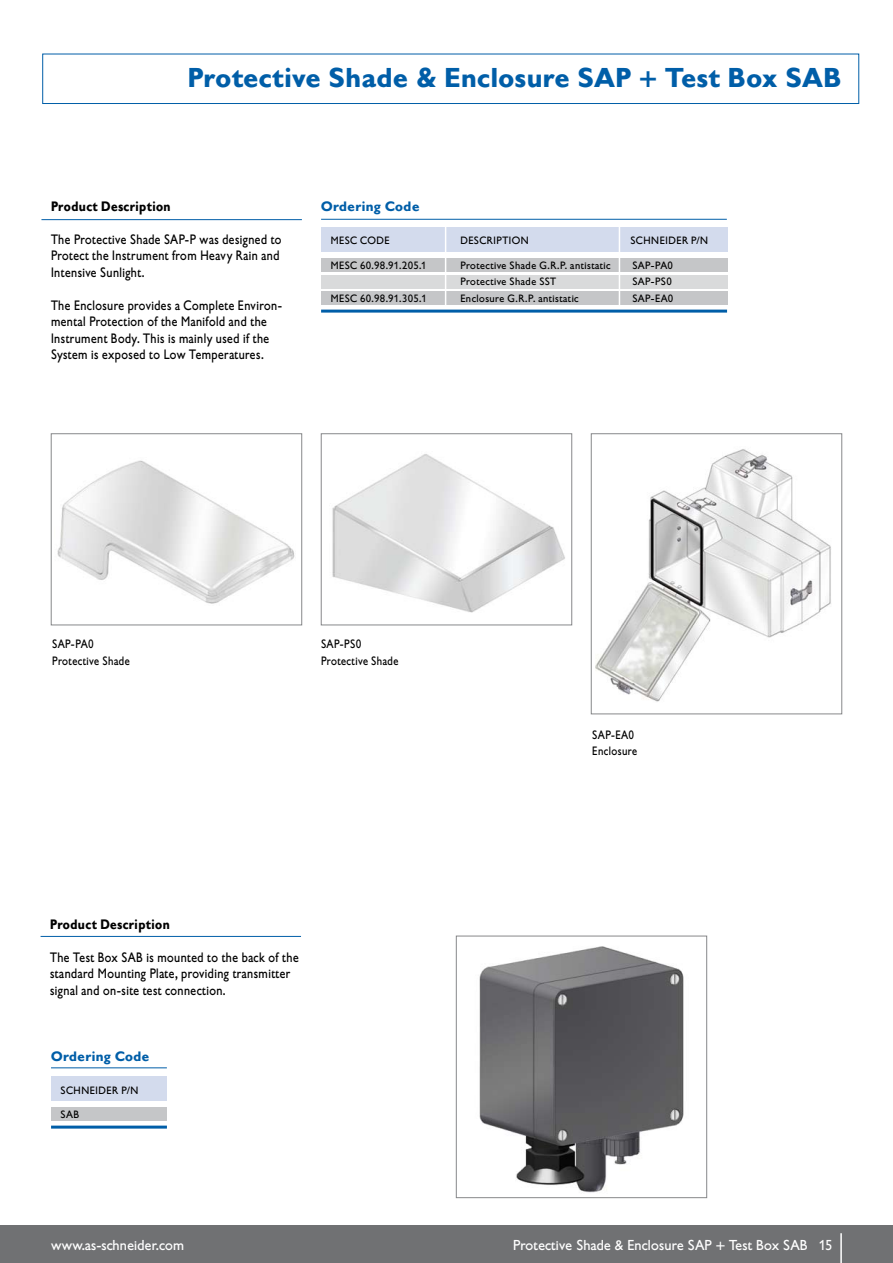
<style>
.page{position:relative;width:893px;height:1263px;background:#fff}
.page>*{position:absolute;margin:0;border:0;box-sizing:border-box;transform-origin:0 0}
.t1{font:700 27px "Gill Sans BQ";color:#005ea8}
.t2{font:14.25px "Gill Sans BQ";color:#fff}
.t3{font:13.5px/16.5px "Gill Sans BQ";letter-spacing:.02em;color:#000;scale:.9 1}
.t4{font:700 13.5px "Gill Sans BQ";letter-spacing:.015em;color:#000;scale:.9 1}
.t5{font:700 13.5px "Gill Sans BQ";letter-spacing:.015em;color:#005ea8}
.t6{font:12px/16.5px "Gill Sans BQ";letter-spacing:.02em;color:#000;scale:.9 1}
.t7{font:10.5px/16.5px "Gill Sans BQ";letter-spacing:.03em;color:#000}
</style>
<div class="page">
<hr style="left:41px;top:219px;width:261px;height:1px;background:#005ea8">
<hr style="left:41px;top:936px;width:260px;height:1px;background:#005ea8">
<div style="left:321px;top:275px;width:406px;height:13px;background:#d9dadb"></div>
<div style="left:321px;top:258px;width:406px;height:14px;background:#c5c6c8"></div>
<div style="left:321px;top:291px;width:406px;height:14px;background:#c5c6c8"></div>
<div style="left:321px;top:228px;width:406px;height:24px;background:#d3dbed"></div>
<hr style="left:321px;top:219px;width:406px;height:1px;background:#005ea8">
<hr style="left:321px;top:310px;width:406px;height:3px;background:#005ea8">
<hr style="left:445px;top:225px;width:1px;height:82px;background:#fff">
<hr style="left:619px;top:225px;width:1px;height:82px;background:#fff">
<div style="left:51px;top:1107px;width:116px;height:13px;background:#c5c6c8"></div>
<div style="left:51px;top:1076px;width:116px;height:25px;background:#d3dbed"></div>
<hr style="left:51px;top:1067px;width:116px;height:1px;background:#005ea8">
<hr style="left:51px;top:1125px;width:116px;height:3px;background:#005ea8">
<img style="left:57px;top:460px;width:238px;height:144px">
<div style="left:51px;top:433px;width:251px;height:192px;border:1px solid #87888a"></div>
<img style="left:332px;top:454px;width:233px;height:159px">
<div style="left:321px;top:433px;width:251px;height:192px;border:1px solid #87888a"></div>
<img style="left:479px;top:946px;width:205px;height:247px">
<div style="left:456px;top:936px;width:251px;height:262px;border:1px solid #87888a"></div>
<img style="left:596px;top:449px;width:235px;height:253px">
<div style="left:591px;top:433px;width:251px;height:281px;border:1px solid #87888a"></div>
<div style="left:43px;top:54px;width:816px;height:50px;border:1px solid #005ea8"></div>
<div style="left:0;top:1226px;width:893px;height:37px;background:#707173"></div>
<hr style="left:840px;top:1233px;width:2px;height:30px;background:#fff">
<h1 class="t1" style="left:188px;top:62px;width:656px">Protective Shade &amp; Enclosure SAP + Test Box SAB</h1>
<p class="t4" style="left:51px;top:198px;width:135px">Product Description</p>
<p class="t3" style="left:51px;top:231px;width:258px">The Protective Shade SAP-P was designed to<br>Protect the Instrument from Heavy Rain and<br>Intensive Sunlight.</p>
<p class="t3" style="left:51px;top:297px;width:258px">The Enclosure provides a Complete Environ&shy;mental Protection of the Manifold and the Instrument Body. This is mainly used if the System is exposed to Low Temperatures.</p>
<p class="t5" style="left:321px;top:198px;width:100px">Ordering Code</p>
<p class="t7" style="left:331px;top:232px;width:61px">MESC CODE</p>
<p class="t7" style="left:460px;top:232px;width:70px">DESCRIPTION</p>
<p class="t7" style="left:630px;top:232px;width:79px">SCHNEIDER P/N</p>
<p class="t7" style="left:460px;top:257px;width:152px">Protective Shade G.R.P. antistatic<br>Protective Shade SST<br>Enclosure G.R.P. antistatic</p>
<p class="t7" style="left:632px;top:257px;width:42px">SAP-PA0<br>SAP-PS0<br>SAP-EA0</p>
<p class="t7" style="left:331px;top:257px;width:98px">MESC 60.98.91.205.1</p>
<p class="t7" style="left:331px;top:290px;width:98px">MESC 60.98.91.305.1</p>
<p class="t6" style="left:52px;top:636px;width:88px">SAP-PA0<br>Protective Shade</p>
<p class="t6" style="left:321px;top:636px;width:88px">SAP-PS0<br>Protective Shade</p>
<p class="t4" style="left:50px;top:916px;width:135px">Product Description</p>
<p class="t3" style="left:50px;top:949px;width:278px">The Test Box SAB is mounted to the back of the standard Mounting Plate, providing transmitter signal and on-site test connection.</p>
<p class="t5" style="left:51px;top:1048px;width:100px">Ordering Code</p>
<p class="t7" style="left:61px;top:1082px;width:79px">SCHNEIDER P/N</p>
<p class="t7" style="left:61px;top:1107px;width:20px">SAB</p>
<p class="t6" style="left:592px;top:727px;width:52px">SAP-EA0<br>Enclosure</p>
<p class="t2" style="left:51px;top:1237px;width:135px">www.as-schneider.com</p>
<p class="t2" style="left:513px;top:1237px;width:321px">Protective Shade &amp; Enclosure SAP + Test Box SAB 15</p>
</div>
